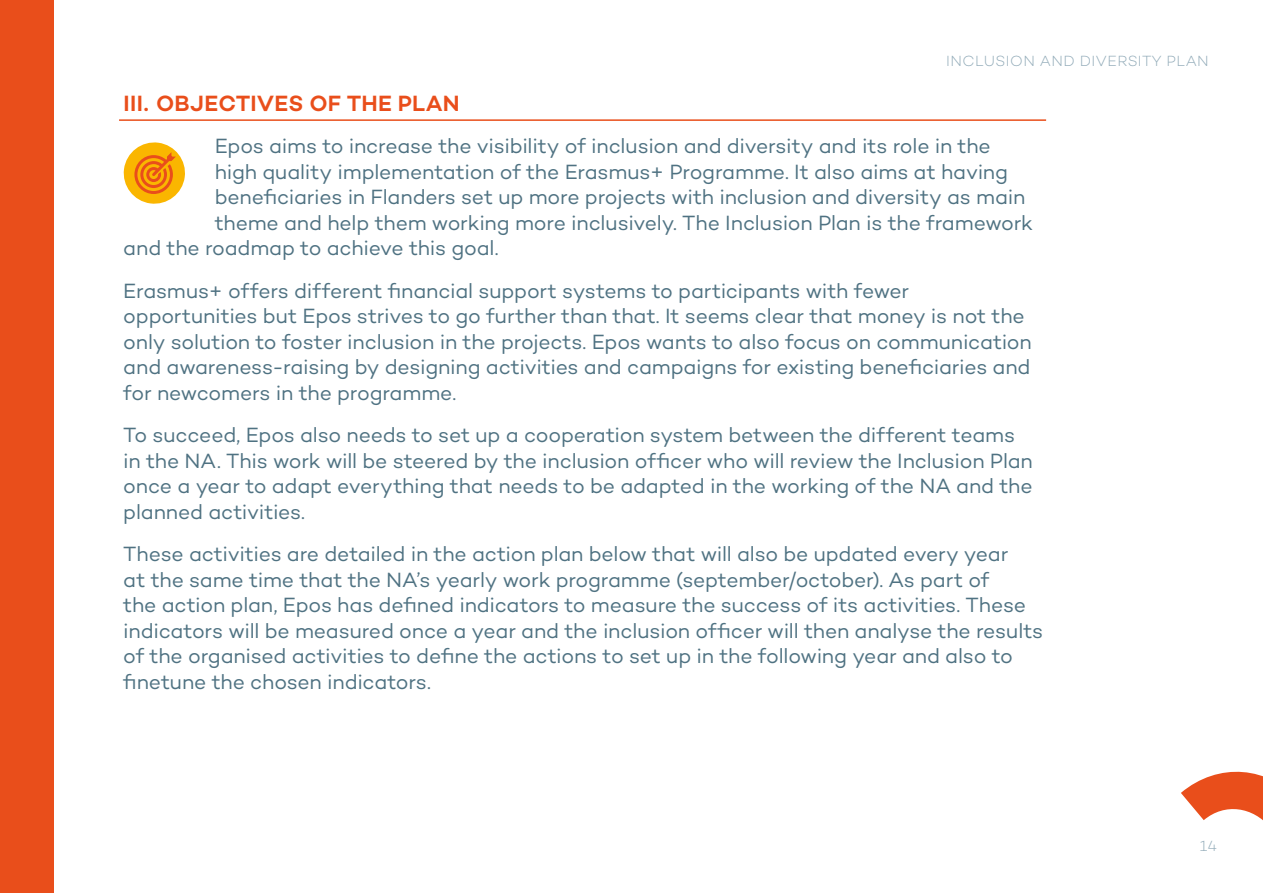
<style>
.page{position:relative;width:1263px;height:893px;background:#fff}
.page>*{position:absolute;margin:0;border:0;box-sizing:border-box;transform-origin:0 0}
.t1{font:600 22.5px "Campton";letter-spacing:.01em;color:#e94e1b}
.t2{font:21px/25.5px "Campton";letter-spacing:-.01em;color:#4f7282}
.t3{font:300 15px "Campton";letter-spacing:.03em;color:#91aab8}
</style>
<div class="page">
<div style="left:0;top:0;width:54px;height:893px;background:#e94e1b"></div>
<hr style="left:119px;top:119px;width:927px;height:2px;background:#e94e1b">
<svg style="left:123px;top:142px;width:62px;height:62px"></svg>
<svg style="left:1181px;top:771px;width:82px;height:50px"></svg>
<p class="t3" style="left:946px;top:51px;width:264px">INCLUSION AND DIVERSITY PLAN</p>
<p class="t1" style="left:123px;top:89px;width:338px">III. OBJECTIVES OF THE PLAN</p>
<p class="t2" style="left:215px;top:133px;width:778px">Epos aims to increase the visibility of inclusion and diversity and its role in the</p>
<p class="t2" style="left:215px;top:159px;width:795px">high quality implementation of the Erasmus+ Programme. It also aims at having</p>
<p class="t2" style="left:215px;top:184px;width:812px">beneficiaries in Flanders set up more projects with inclusion and diversity as main</p>
<p class="t2" style="left:215px;top:210px;width:820px">theme and help them working more inclusively. The Inclusion Plan is the framework</p>
<p class="t2" style="left:123px;top:235px;width:377px">and the roadmap to achieve this goal.</p>
<p class="t2" style="left:123px;top:278px;width:910px">Erasmus+ offers different financial support systems to participants with fewer opportunities but Epos strives to go further than that. It seems clear that money is not the only solution to foster inclusion in the projects. Epos wants to also focus on communication and awareness-raising by designing activities and campaigns for existing beneficiaries and for newcomers in the programme.</p>
<p class="t2" style="left:123px;top:422px;width:911px">To succeed, Epos also needs to set up a cooperation system between the different teams in the NA. This work will be steered by the inclusion officer who will review the Inclusion Plan once a year to adapt everything that needs to be adapted in the working of the NA and the planned activities.</p>
<p class="t2" style="left:123px;top:541px;width:921px">These activities are detailed in the action plan below that will also be updated every year<br>at the same time that the NA’s yearly work programme (september/october). As part of<br>the action plan, Epos has defined indicators to measure the success of its activities. These indicators will be measured once a year and the inclusion officer will then analyse the results of the organised activities to define the actions to set up in the following year and also to finetune the chosen indicators.</p>
<p class="t3" style="left:1200px;top:836px;width:19px">14</p>
</div>
